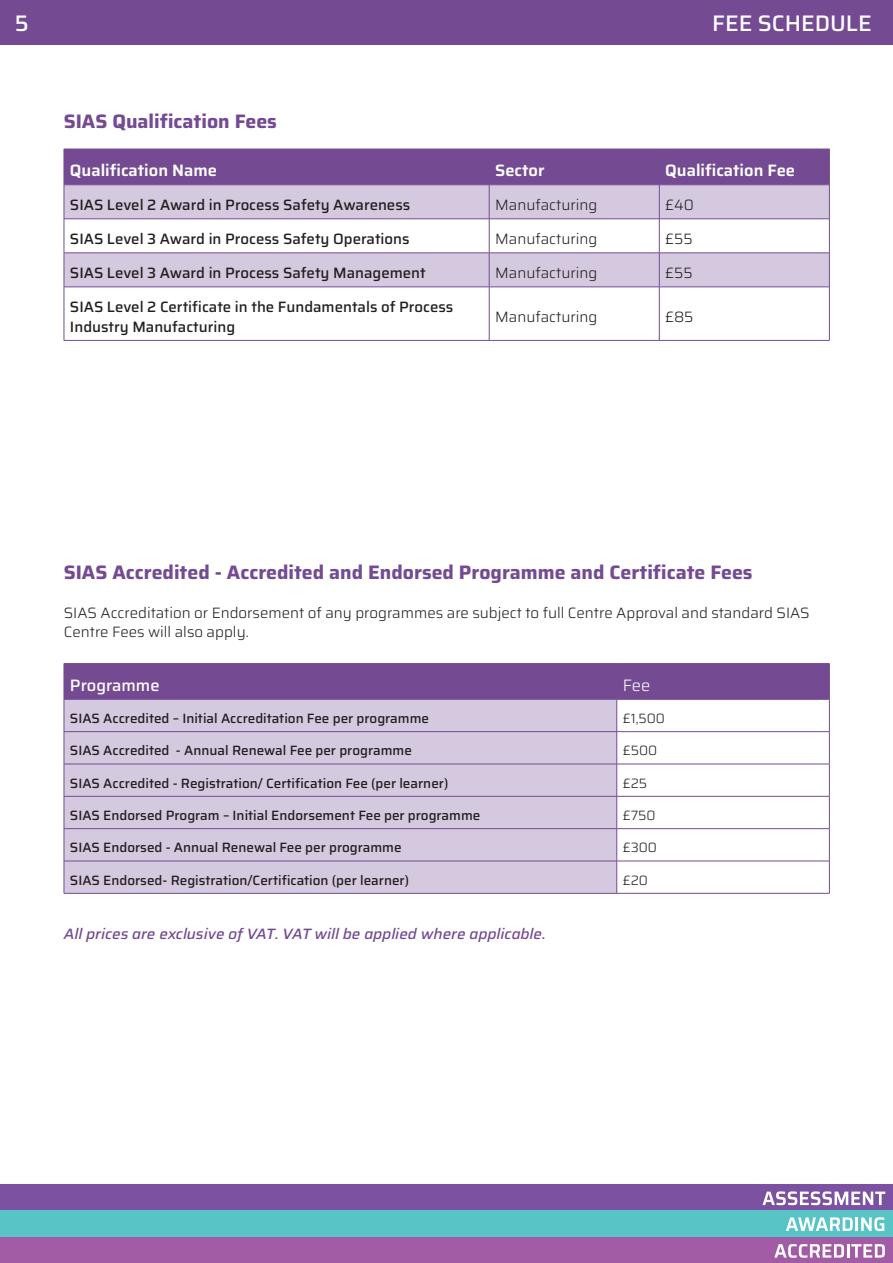
<style>
.page{position:relative;width:893px;height:1263px;background:#fff}
.page>*{position:absolute;margin:0;border:0;box-sizing:border-box;transform-origin:0 0}
.t1{font:500 22.5px "Saira";color:#fff}
.t2{font:700 19.5px "Saira";color:#744b93}
.t3{font:600 16.5px "Saira";color:#fff}
.t4{font:500 16.5px "Saira";color:#fff}
.t5{font:300 16.5px "Saira";color:#fff}
.t6{font:500 15px/19.5px "Saira";color:#231f20}
.t7{font:300 15px/19.5px "Saira";color:#231f20}
.t8{font:italic 500 15px "Saira";color:#744b93}
.t9{font:500 13.5px "Saira";color:#231f20}
.t10{font:300 13.5px "Saira";color:#231f20}
</style>
<div class="page">
<div style="left:0;top:0;width:893px;height:45px;background:#744b93"></div>
<div style="left:0;top:1184px;width:893px;height:26px;background:#7c51a1"></div>
<div style="left:0;top:1210px;width:893px;height:27px;background:#59c4c5"></div>
<div style="left:0;top:1237px;width:893px;height:26px;background:#a25ca5"></div>
<svg style="left:762px;top:1191px;width:123px;height:14px"></svg>
<svg style="left:786px;top:1217px;width:67px;height:14px"></svg>
<hr style="left:855px;top:1217px;width:3px;height:14px;background:#fff">
<svg style="left:861px;top:1217px;width:23px;height:14px"></svg>
<svg style="left:774px;top:1244px;width:111px;height:14px"></svg>
<div style="left:65px;top:664px;width:764px;height:35px;background:#744b93"></div>
<div style="left:65px;top:700px;width:551px;height:193px;background:#d5c9df"></div>
<hr style="left:64px;top:663px;width:553px;height:1px;background:#744b93">
<hr style="left:64px;top:664px;width:1px;height:35px;background:#744b93">
<hr style="left:617px;top:663px;width:213px;height:1px;background:#744b93">
<hr style="left:616px;top:664px;width:1px;height:35px;background:#744b93">
<hr style="left:829px;top:664px;width:1px;height:35px;background:#744b93">
<hr style="left:64px;top:699px;width:553px;height:1px;background:#744b93">
<hr style="left:617px;top:699px;width:213px;height:1px;background:#744b93">
<hr style="left:616px;top:699px;width:1px;height:32px;background:#744b93">
<hr style="left:64px;top:731px;width:553px;height:1px;background:#744b93">
<hr style="left:617px;top:731px;width:213px;height:1px;background:#744b93">
<hr style="left:616px;top:732px;width:1px;height:32px;background:#744b93">
<hr style="left:64px;top:764px;width:553px;height:1px;background:#744b93">
<hr style="left:617px;top:764px;width:213px;height:1px;background:#744b93">
<hr style="left:616px;top:764px;width:1px;height:32px;background:#744b93">
<hr style="left:64px;top:796px;width:553px;height:1px;background:#744b93">
<hr style="left:617px;top:796px;width:213px;height:1px;background:#744b93">
<hr style="left:616px;top:796px;width:1px;height:32px;background:#744b93">
<hr style="left:64px;top:828px;width:553px;height:1px;background:#744b93">
<hr style="left:617px;top:828px;width:213px;height:1px;background:#744b93">
<hr style="left:616px;top:829px;width:1px;height:32px;background:#744b93">
<hr style="left:64px;top:861px;width:553px;height:1px;background:#744b93">
<hr style="left:617px;top:861px;width:213px;height:1px;background:#744b93">
<hr style="left:616px;top:861px;width:1px;height:32px;background:#744b93">
<hr style="left:64px;top:893px;width:553px;height:1px;background:#744b93">
<hr style="left:617px;top:893px;width:213px;height:1px;background:#744b93">
<hr style="left:64px;top:699px;width:1px;height:32px;background:#744b93">
<hr style="left:829px;top:699px;width:1px;height:32px;background:#744b93">
<hr style="left:64px;top:732px;width:1px;height:32px;background:#744b93">
<hr style="left:829px;top:732px;width:1px;height:32px;background:#744b93">
<hr style="left:64px;top:764px;width:1px;height:32px;background:#744b93">
<hr style="left:829px;top:764px;width:1px;height:32px;background:#744b93">
<hr style="left:64px;top:796px;width:1px;height:32px;background:#744b93">
<hr style="left:829px;top:796px;width:1px;height:32px;background:#744b93">
<hr style="left:64px;top:829px;width:1px;height:32px;background:#744b93">
<hr style="left:829px;top:829px;width:1px;height:32px;background:#744b93">
<hr style="left:64px;top:861px;width:1px;height:32px;background:#744b93">
<hr style="left:829px;top:861px;width:1px;height:32px;background:#744b93">
<div style="left:65px;top:150px;width:764px;height:34px;background:#744b93"></div>
<div style="left:65px;top:185px;width:764px;height:34px;background:#d5c9df"></div>
<svg style="left:65px;top:220px;width:424px;height:120px"></svg>
<svg style="left:490px;top:220px;width:339px;height:120px"></svg>
<hr style="left:64px;top:149px;width:425px;height:1px;background:#744b93">
<hr style="left:64px;top:149px;width:1px;height:36px;background:#744b93">
<hr style="left:489px;top:149px;width:170px;height:1px;background:#744b93">
<hr style="left:489px;top:149px;width:1px;height:36px;background:#744b93">
<hr style="left:659px;top:149px;width:171px;height:1px;background:#744b93">
<hr style="left:659px;top:149px;width:1px;height:36px;background:#744b93">
<hr style="left:829px;top:149px;width:1px;height:36px;background:#744b93">
<hr style="left:64px;top:184px;width:425px;height:1px;background:#744b93">
<hr style="left:64px;top:185px;width:1px;height:34px;background:#744b93">
<hr style="left:489px;top:184px;width:170px;height:1px;background:#744b93">
<hr style="left:489px;top:185px;width:1px;height:34px;background:#744b93">
<hr style="left:659px;top:184px;width:171px;height:1px;background:#744b93">
<hr style="left:659px;top:185px;width:1px;height:34px;background:#744b93">
<hr style="left:829px;top:185px;width:1px;height:34px;background:#744b93">
<hr style="left:64px;top:219px;width:425px;height:1px;background:#744b93">
<hr style="left:64px;top:219px;width:1px;height:34px;background:#744b93">
<hr style="left:489px;top:219px;width:170px;height:1px;background:#744b93">
<hr style="left:489px;top:219px;width:1px;height:34px;background:#744b93">
<hr style="left:659px;top:219px;width:171px;height:1px;background:#744b93">
<hr style="left:659px;top:219px;width:1px;height:34px;background:#744b93">
<hr style="left:829px;top:219px;width:1px;height:34px;background:#744b93">
<hr style="left:64px;top:253px;width:425px;height:1px;background:#744b93">
<hr style="left:64px;top:253px;width:1px;height:34px;background:#744b93">
<hr style="left:489px;top:253px;width:170px;height:1px;background:#744b93">
<hr style="left:489px;top:253px;width:1px;height:34px;background:#744b93">
<hr style="left:659px;top:253px;width:171px;height:1px;background:#744b93">
<hr style="left:659px;top:253px;width:1px;height:34px;background:#744b93">
<hr style="left:829px;top:253px;width:1px;height:34px;background:#744b93">
<hr style="left:64px;top:287px;width:425px;height:1px;background:#744b93">
<hr style="left:64px;top:287px;width:1px;height:53px;background:#744b93">
<hr style="left:489px;top:287px;width:170px;height:1px;background:#744b93">
<hr style="left:489px;top:287px;width:1px;height:53px;background:#744b93">
<hr style="left:659px;top:287px;width:171px;height:1px;background:#744b93">
<hr style="left:659px;top:287px;width:1px;height:53px;background:#744b93">
<hr style="left:829px;top:287px;width:1px;height:53px;background:#744b93">
<hr style="left:64px;top:340px;width:425px;height:1px;background:#744b93">
<hr style="left:489px;top:340px;width:170px;height:1px;background:#744b93">
<hr style="left:659px;top:340px;width:171px;height:1px;background:#744b93">
<h1 class="t1" style="left:15px;top:5px;width:15px">5</h1>
<p class="t2" style="left:64px;top:106px;width:215px">SIAS Qualification Fees</p>
<h1 class="t1" style="left:712px;top:5px;width:161px">FEE SCHEDULE</h1>
<p class="t3" style="left:70px;top:157px;width:149px">Qualification Name</p>
<p class="t3" style="left:495px;top:157px;width:51px">Sector</p>
<p class="t3" style="left:665px;top:157px;width:131px">Qualification Fee</p>
<p class="t6" style="left:70px;top:195px;width:342px">SIAS Level 2 Award in Process Safety Awareness</p>
<p class="t7" style="left:495px;top:195px;width:104px">Manufacturing</p>
<p class="t7" style="left:665px;top:195px;width:30px">£40</p>
<p class="t6" style="left:70px;top:229px;width:341px">SIAS Level 3 Award in Process Safety Operations</p>
<p class="t7" style="left:495px;top:229px;width:104px">Manufacturing</p>
<p class="t7" style="left:665px;top:229px;width:29px">£55</p>
<p class="t6" style="left:70px;top:263px;width:357px">SIAS Level 3 Award in Process Safety Management</p>
<p class="t7" style="left:495px;top:263px;width:104px">Manufacturing</p>
<p class="t7" style="left:665px;top:263px;width:29px">£55</p>
<p class="t6" style="left:70px;top:297px;width:385px">SIAS Level 2 Certificate in the Fundamentals of Process<br>Industry Manufacturing</p>
<p class="t7" style="left:495px;top:307px;width:104px">Manufacturing</p>
<p class="t7" style="left:665px;top:307px;width:30px">£85</p>
<p class="t2" style="left:64px;top:556px;width:690px">SIAS Accredited - Accredited and Endorsed Programme and Certificate Fees</p>
<p class="t7" style="left:64px;top:602px;width:747px">SIAS Accreditation or Endorsement of any programmes are subject to full Centre Approval and standard SIAS<br>Centre Fees will also apply.</p>
<p class="t4" style="left:70px;top:672px;width:91px">Programme</p>
<p class="t5" style="left:623px;top:672px;width:29px">Fee</p>
<p class="t9" style="left:70px;top:707px;width:361px">SIAS Accredited – Initial Accreditation Fee per programme</p>
<p class="t10" style="left:623px;top:707px;width:44px">£1,500</p>
<p class="t9" style="left:70px;top:740px;width:343px">SIAS Accredited - Annual Renewal Fee per programme</p>
<p class="t10" style="left:623px;top:740px;width:36px">£500</p>
<p class="t9" style="left:70px;top:772px;width:380px">SIAS Accredited - Registration/ Certification Fee (per learner)</p>
<p class="t10" style="left:623px;top:772px;width:26px">£25</p>
<p class="t9" style="left:70px;top:804px;width:412px">SIAS Endorsed Program – Initial Endorsement Fee per programme</p>
<p class="t10" style="left:623px;top:804px;width:34px">£750</p>
<p class="t9" style="left:70px;top:837px;width:333px">SIAS Endorsed - Annual Renewal Fee per programme</p>
<p class="t10" style="left:623px;top:837px;width:36px">£300</p>
<p class="t9" style="left:70px;top:869px;width:341px">SIAS Endorsed- Registration/Certification (per learner)</p>
<p class="t10" style="left:623px;top:869px;width:27px">£20</p>
<p class="t8" style="left:64px;top:921px;width:484px">All prices are exclusive of VAT. VAT will be applied where applicable.</p>
</div>
